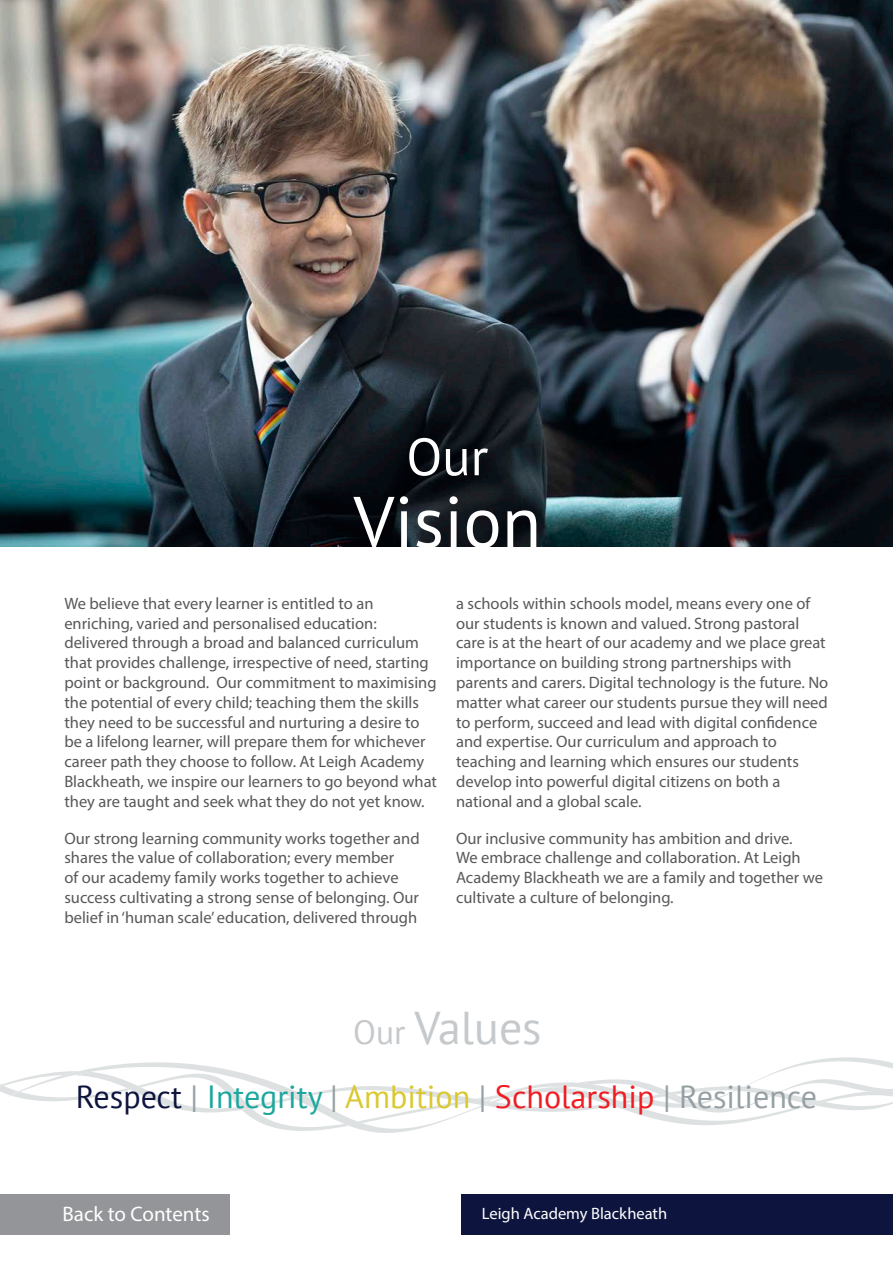
<style>
.page{position:relative;width:893px;height:1263px;background:#fff}
.page>*{position:absolute;margin:0;border:0;box-sizing:border-box;transform-origin:0 0}
.t1{font:72px "PT Sans";color:#fff}
.t2{font:52.5px "PT Sans";color:#fff}
.t3{font:45.9px "PT Sans";color:#c5c9cb}
.t4{font:32.1px "PT Sans";color:#96a0a4}
.t5{font:21px "Myriad Pro";color:#fff}
.Paragraph_Style_1{font:16.5px/19.8px "Myriad Pro";color:#57585a}
.t6{font:16.5px "Myriad Pro";color:#fff}
.s1{font-size:33.45px}
.s2{color:#0d153e}
.s3{color:#1ca79d}
.s4{color:#dac82f}
.s5{color:#ee1d23}
</style>
<div class="page">
<div style="left:462px;top:1194px;width:431px;height:41px;background:#0d153e"></div>
<img style="left:0;top:0;width:893px;height:546px">
<svg style="left:0;top:1057px;width:887px;height:37px"></svg>
<svg style="left:7px;top:1062px;width:886px;height:71px"></svg>
<div style="left:0;top:1194px;width:230px;height:41px;background:#939598"></div>
<p class="t2" style="left:406px;top:423px;width:84px">Our</p>
<p class="t1" style="left:353px;top:476px;width:189px">Vision</p>
<p class="Paragraph_Style_1" style="left:64px;top:593px;width:374px">We believe that every learner is entitled to an enriching, varied and personalised education: delivered through a broad and balanced curriculum that provides challenge, irrespective of need, starting point or background. Our commitment to maximising the potential of every child; teaching them the skills they need to be successful and nurturing a desire to be a lifelong learner, will prepare them for whichever career path they choose to follow. At Leigh Academy Blackheath, we inspire our learners to go beyond what they are taught and seek what they do not yet know.</p>
<p class="Paragraph_Style_1" style="left:64px;top:828px;width:357px">Our strong learning community works together and shares the value of collaboration; every member<br>of our academy family works together to achieve success cultivating a strong sense of belonging. Our belief in ‘human scale’ education, delivered through</p>
<p class="Paragraph_Style_1" style="left:456px;top:593px;width:374px">a schools within schools model, means every one of our students is known and valued. Strong pastoral care is at the heart of our academy and we place great importance on building strong partnerships with parents and carers. Digital technology is the future. No matter what career our students pursue they will need to perform, succeed and lead with digital confidence and expertise. Our curriculum and approach to teaching and learning which ensures our students develop into powerful digital citizens on both a national and a global scale.</p>
<p class="Paragraph_Style_1" style="left:456px;top:828px;width:368px">Our inclusive community has ambition and drive.<br>We embrace challenge and collaboration. At Leigh Academy Blackheath we are a family and together we cultivate a culture of belonging.</p>
<p class="t3" style="left:353px;top:998px;width:190px"><span class="s1">Our</span> Values</p>
<p class="t4" style="left:76px;top:1076px;width:742px"><span class="s2">Respect</span> | <span class="s3">Integrity</span> | <span class="s4">Ambition</span> | <span class="s5">Scholarship</span> | Resilience</p>
<p class="t5" style="left:63px;top:1201px;width:149px">Back to Contents</p>
<p class="t6" style="left:482px;top:1203px;width:187px">Leigh Academy Blackheath</p>
</div>
